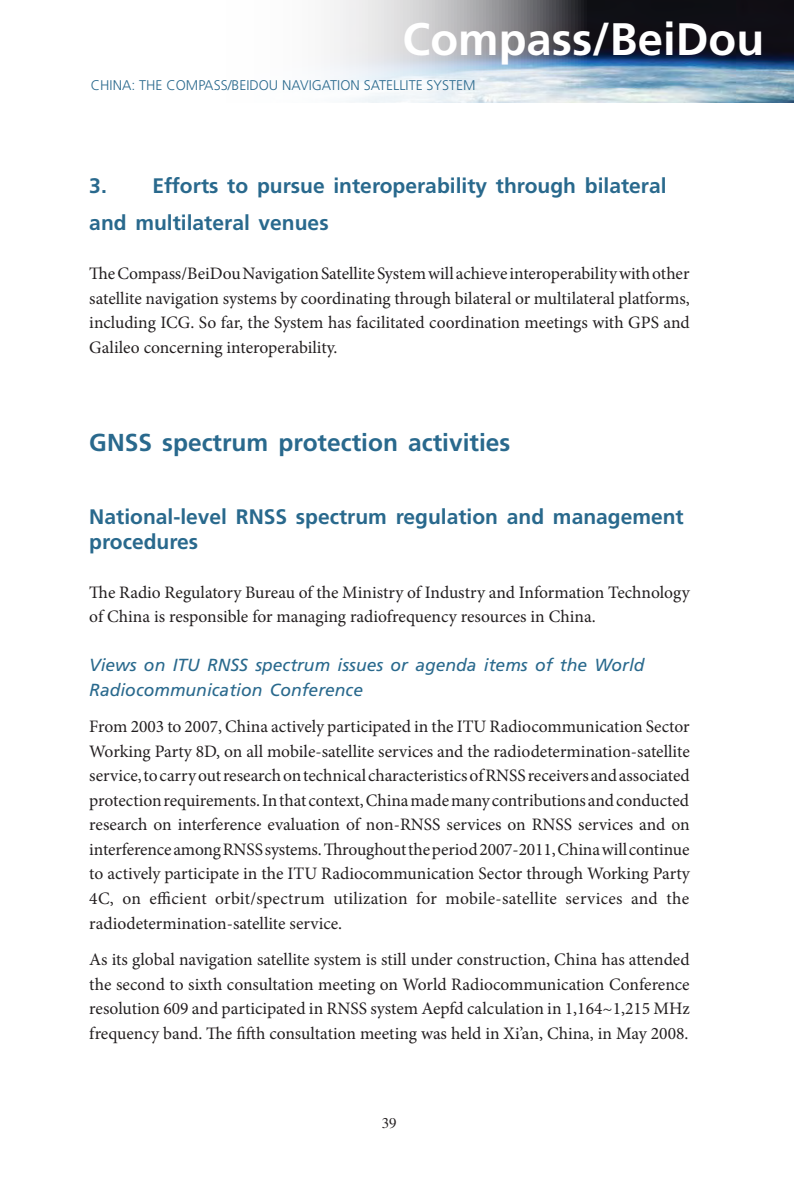
<style>
.page{position:relative;width:794px;height:1191px;background:#fff}
.page>*{position:absolute;margin:0;border:0;box-sizing:border-box;transform-origin:0 0}
.t1{font:700 45.5px "Frutiger";color:#fff}
.t2{font:700 24.5px "Frutiger";color:#29698d}
.t3{font:700 21px/36.8px "Frutiger";color:#29698d}
.t4{font:17.5px/24.5px "Minion Pro";color:#231f20;text-align:justify}
.t5{font:italic 17.5px/24.5px "Frutiger";color:#29698d}
.t6{font:14.88px "Times";color:#231f20}
.t7{font:300 14px "Frutiger";color:#29698d}
</style>
<div class="page">
<img style="left:330px;top:0;width:464px;height:103px">
<h1 class="t1" style="left:402px;top:13px;width:363px">Compass/BeiDou</h1>
<p class="t7" style="left:91px;top:77px;width:386px">CHINA: THE COMPASS/BEIDOU NAVIGATION SATELLITE SYSTEM</p>
<p class="t3" style="left:89px;top:167px;width:579px">3. Efforts to pursue interoperability through bilateral and multilateral venues</p>
<p class="t4" style="left:89px;top:261px;width:602px">The Compass/BeiDou Navigation Satellite System will achieve interoperability with other satellite navigation systems by coordinating through bilateral or multilateral platforms, including ICG. So far, the System has facilitated coordination meetings with GPS and Galileo concerning interoperability.</p>
<h2 class="t2" style="left:89px;top:428px;width:422px">GNSS spectrum protection activities</h2>
<p class="t3" style="left:89px;top:504px;width:596px;line-height:24.5px">National-level RNSS spectrum regulation and management procedures</p>
<p class="t4" style="left:89px;top:580px;width:602px">The Radio Regulatory Bureau of the Ministry of Industry and Information Technology of China is responsible for managing radiofrequency resources in China.</p>
<p class="t5" style="left:89px;top:652px;width:557px">Views on ITU RNSS spectrum issues or agenda items of the World<br>Radiocommunication Conference</p>
<p class="t4" style="left:89px;top:714px;width:602px">From 2003 to 2007, China actively participated in the ITU Radiocommunication Sector Working Party 8D, on all mobile-satellite services and the radiodetermination-satellite service, to carry out research on technical characteristics of RNSS receivers and associated protection requirements. In that context, China made many contributions and conducted research on interference evaluation of non-RNSS services on RNSS services and on interference among RNSS systems. Throughout the period 2007-2011, China will continue to actively participate in the ITU Radiocommunication Sector through Working Party 4C, on efficient orbit/spectrum utilization for mobile-satellite services and the radiodetermination-satellite service.</p>
<p class="t4" style="left:89px;top:947px;width:602px">As its global navigation satellite system is still under construction, China has attended the second to sixth consultation meeting on World Radiocommunication Conference resolution 609 and participated in RNSS system Aepfd calculation in 1,164~1,215 MHz frequency band. The fifth consultation meeting was held in Xi’an, China, in May 2008.</p>
<p class="t6" style="left:382px;top:1114px;width:16px">39</p>
</div>
